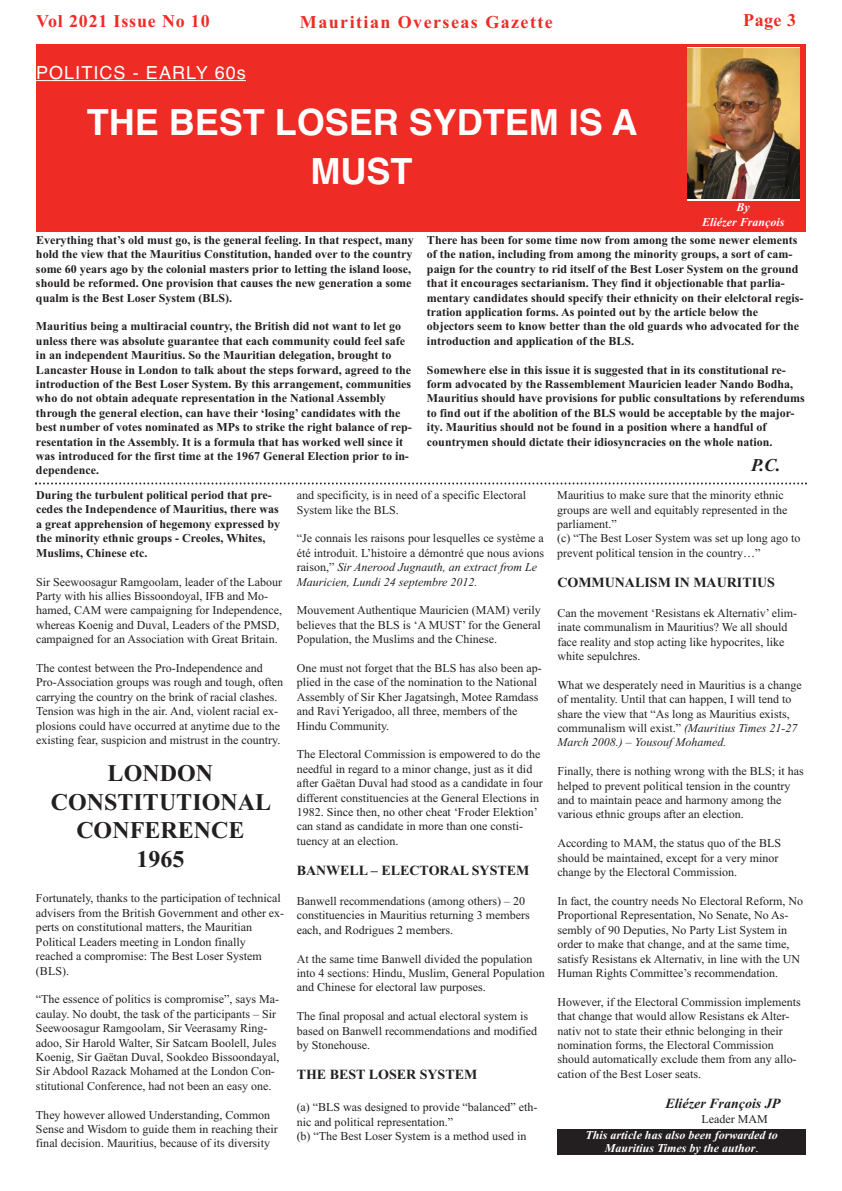
<style>
.page{position:relative;width:842px;height:1191px;background:#fff}
.page>*{position:absolute;margin:0;border:0;box-sizing:border-box;transform-origin:0 0}
.t1{font:700 36px/49.2px "Helvetica";color:#fff;text-align:center}
.t2{font:700 24px "Times New Roman";color:#231f20}
.t3{font:700 18px "Times New Roman";letter-spacing:.08em;color:#ee2b25}
.t4{font:18px "Helvetica";letter-spacing:.06em;color:#fff}
.t5{font:700 18px "Times New Roman";letter-spacing:.045em;color:#ee2b25}
.t6{font:italic 700 18px "Times New Roman";color:#231f20}
.t7{font:700 14px "Times New Roman";color:#231f20}
.t8{font:italic 700 14px "Times New Roman";color:#231f20}
.t9{font:12px/14.4px "Times New Roman";color:#231f20}
.t10{font:700 12px/14.4px "Times New Roman";color:#231f20}
.t11{font:italic 700 12px "Times New Roman";color:#fff}
.s1{font-style:italic}
.s2{font-weight:400;font-style:normal}
</style>
<div class="page">
<div style="left:36px;top:44px;width:770px;height:187px;background:#ee2b25"></div>
<hr style="left:36px;top:80px;width:210px;height:1px;background:#fff">
<svg style="left:687px;top:47px;width:112px;height:153px"></svg>
<img style="left:687px;top:49px;width:112px;height:149px">
<div style="left:557px;top:1129px;width:249px;height:26px;background:#231f20"></div>
<svg style="left:35px;top:482px;width:772px;height:2px"></svg>
<p class="t5" style="left:36px;top:15px;width:175px">Vol 2021 Issue No 10</p>
<p class="t3" style="left:300px;top:16px;width:254px">Mauritian Overseas Gazette</p>
<p class="t3" style="left:743px;top:14px;width:54px">Page 3</p>
<p class="t4" style="left:36px;top:66px;width:211px">POLITICS - EARLY 60s</p>
<p class="t1" style="left:87px;top:101px;width:552px">THE BEST LOSER SYDTEM IS A<br>MUST</p>
<p class="t11" style="left:736px;top:200px;width:15px">By</p>
<p class="t11" style="left:702px;top:214px;width:84px">Eliézer François</p>
<p class="t10" style="left:36px;top:234px;width:379px">Everything that’s old must go, is the general feeling. In that respect, many hold the view that the Mauritius Constitution, handed over to the country some 60 years ago by the colonial masters prior to letting the island loose, should be reformed. One provision that causes the new generation a some qualm is the Best Loser System (BLS).</p>
<p class="t10" style="left:36px;top:320px;width:377px">Mauritius being a multiracial country, the British did not want to let go unless there was absolute guarantee that each community could feel safe in an independent Mauritius. So the Mauritian delegation, brought to Lancaster House in London to talk about the steps forward, agreed to the introduction of the Best Loser System. By this arrangement, communities who do not obtain adequate representation in the National Assembly through the general election, can have their ‘losing’ candidates with the best number of votes nominated as MPs to strike the right balance of rep&shy;resentation in the Assembly. It is a formula that has worked well since it was introduced for the first time at the 1967 General Election prior to in&shy;dependence.</p>
<p class="t10" style="left:427px;top:234px;width:378px">There has been for some time now from among the some newer elements of the nation, including from among the minority groups, a sort of cam&shy;paign for the country to rid itself of the Best Loser System on the ground that it encourages sectarianism. They find it objectionable that parlia&shy;mentary candidates should specify their ethnicity on their elelctoral regis&shy;tration application forms. As pointed out by the article below the objectors seem to know better than the old guards who advocated for the introduction and application of the BLS.</p>
<p class="t10" style="left:427px;top:364px;width:379px">Somewhere else in this issue it is suggested that in its constitutional re&shy;form advocated by the Rassemblement Mauricien leader Nando Bodha, Mauritius should have provisions for public consultations by referendums to find out if the abolition of the BLS would be acceptable by the major&shy;ity. Mauritius should not be found in a position where a handful of countrymen should dictate their idiosyncracies on the whole nation.</p>
<p class="t6" style="left:751px;top:454px;width:31px">P.C.</p>
<p class="t10" style="left:36px;top:489px;width:246px">During the turbulent political period that pre&shy;cedes the Independence of Mauritius, there was a great apprehension of hegemony expressed by the minority ethnic groups - Creoles, Whites, Muslims, Chinese etc.</p>
<p class="t9" style="left:36px;top:575px;width:248px">Sir Seewoosagur Ramgoolam, leader of the Labour Party with his allies Bissoondoyal, IFB and Mo&shy;hamed, CAM were campaigning for Independence, whereas Koenig and Duval, Leaders of the PMSD, campaigned for an Association with Great Britain.</p>
<p class="t9" style="left:36px;top:662px;width:248px">The contest between the Pro-Independence and Pro-Association groups was rough and tough, often carrying the country on the brink of racial clashes.<br>Tension was high in the air. And, violent racial ex&shy;plosions could have occurred at anytime due to the existing fear, suspicion and mistrust in the country.</p>
<p class="t2" style="left:108px;top:765px;width:107px">LONDON</p>
<p class="t2" style="left:51px;top:793px;width:222px">CONSTITUTIONAL</p>
<p class="t2" style="left:76px;top:822px;width:170px">CONFERENCE</p>
<p class="t2" style="left:136px;top:851px;width:49px">1965</p>
<p class="t9" style="left:36px;top:892px;width:250px">Fortunately, thanks to the participation of technical advisers from the British Government and other ex&shy;perts on constitutional matters, the Mauritian Political Leaders meeting in London finally reached a compromise: The Best Loser System (BLS).</p>
<p class="t9" style="left:36px;top:993px;width:245px">“The essence of politics is compromise”, says Ma&shy;caulay. No doubt, the task of the participants – Sir Seewoosagur Ramgoolam, Sir Veerasamy Ring&shy;adoo, Sir Harold Walter, Sir Satcam Boolell, Jules Koenig, Sir Gaëtan Duval, Sookdeo Bissoondayal, Sir Abdool Razack Mohamed at the London Con&shy;stitutional Conference, had not been an easy one.</p>
<p class="t9" style="left:36px;top:1108px;width:243px">They however allowed Understanding, Common<br>Sense and Wisdom to guide them in reaching their final decision. Mauritius, because of its diversity</p>
<p class="t9" style="left:297px;top:489px;width:231px">and specificity, is in need of a specific Electoral<br>System like the BLS.</p>
<p class="t9" style="left:297px;top:532px;width:249px">“Je connais les raisons pour lesquelles ce système a été introduit. L’histoire a démontré que nous avions raison,” <span class="s1">Sir Anerood Jugnauth, an extract from Le Mauricien, Lundi 24 septembre 2012.</span></p>
<p class="t9" style="left:297px;top:604px;width:246px;text-align:justify">Mouvement Authentique Mauricien (MAM) verily believes that the BLS is ‘A MUST’ for the General Population, the Muslims and the Chinese.</p>
<p class="t9" style="left:297px;top:662px;width:247px">One must not forget that the BLS has also been ap&shy;plied in the case of the nomination to the National Assembly of Sir Kher Jagatsingh, Motee Ramdass and Ravi Yerigadoo, all three, members of the Hindu Community.</p>
<p class="t9" style="left:297px;top:748px;width:248px">The Electoral Commission is empowered to do the needful in regard to a minor change, just as it did after Gaëtan Duval had stood as a candidate in four different constituencies at the General Elections in 1982. Since then, no other cheat ‘Froder Elektion’ can stand as candidate in more than one consti&shy;tuency at an election.</p>
<p class="t7" style="left:297px;top:865px;width:234px">BANWELL – ELECTORAL SYSTEM</p>
<p class="t9" style="left:297px;top:894px;width:234px">Banwell recommendations (among others) – 20 constituencies in Mauritius returning 3 members each, and Rodrigues 2 members.</p>
<p class="t9" style="left:297px;top:952px;width:250px">At the same time Banwell divided the population into 4 sections: Hindu, Muslim, General Population and Chinese for electoral law purposes.</p>
<p class="t9" style="left:297px;top:1010px;width:242px">The final proposal and actual electoral system is based on Banwell recommendations and modified by Stonehouse.</p>
<p class="t7" style="left:297px;top:1069px;width:182px">THE BEST LOSER SYSTEM</p>
<p class="t9" style="left:297px;top:1101px;width:242px">(a) “BLS was designed to provide “balanced” eth&shy;nic and political representation.”</p>
<p class="t9" style="left:297px;top:1130px;width:231px">(b) “The Best Loser System is a method used in</p>
<p class="t9" style="left:557px;top:489px;width:228px">Mauritius to make sure that the minority ethnic</p>
<p class="t9" style="left:557px;top:503px;width:232px">groups are well and equitably represented in the parliament.”</p>
<p class="t9" style="left:557px;top:532px;width:245px">(c) “The Best Loser System was set up long ago to prevent political tension in the country…”</p>
<p class="t7" style="left:557px;top:577px;width:219px">COMMUNALISM IN MAURITIUS</p>
<p class="t9" style="left:557px;top:606px;width:241px">Can the movement ‘Resistans ek Alternativ’ elim&shy;inate communalism in Mauritius? We all should face reality and stop acting like hypocrites, like white sepulchres.</p>
<p class="t9" style="left:557px;top:678px;width:246px">What we desperately need in Mauritius is a change of mentality. Until that can happen, I will tend to share the view that “As long as Mauritius exists, communalism will exist.” <span class="s1">(Mauritius Times 21-27<br>March 2008.) – Yousouf Mohamed.</span></p>
<p class="t9" style="left:557px;top:765px;width:248px">Finally, there is nothing wrong with the BLS; it has helped to prevent political tension in the country and to maintain peace and harmony among the various ethnic groups after an election.</p>
<p class="t9" style="left:557px;top:837px;width:225px">According to MAM, the status quo of the BLS should be maintained, except for a very minor change by the Electoral Commission.</p>
<p class="t9" style="left:557px;top:894px;width:247px">In fact, the country needs No Electoral Reform, No Proportional Representation, No Senate, No As&shy;sembly of 90 Deputies, No Party List System in order to make that change, and at the same time, satisfy Resistans ek Alternativ, in line with the UN Human Rights Committee’s recommendation.</p>
<p class="t9" style="left:557px;top:995px;width:245px">However, if the Electoral Commission implements that change that would allow Resistans ek Alter&shy;nativ not to state their ethnic belonging in their nomination forms, the Electoral Commission should automatically exclude them from any allo&shy;cation of the Best Loser seats.</p>
<p class="t8" style="left:665px;top:1094px;width:117px">Eliézer François JP</p>
<p class="t9" style="left:701px;top:1113px;width:68px">Leader MAM</p>
<p class="t11" style="left:586px;top:1128px;width:194px">This article has also been forwarded to</p>
<p class="t11" style="left:605px;top:1140px;width:155px">Mauritius Times by the author<span class="s2">.</span></p>
</div>
